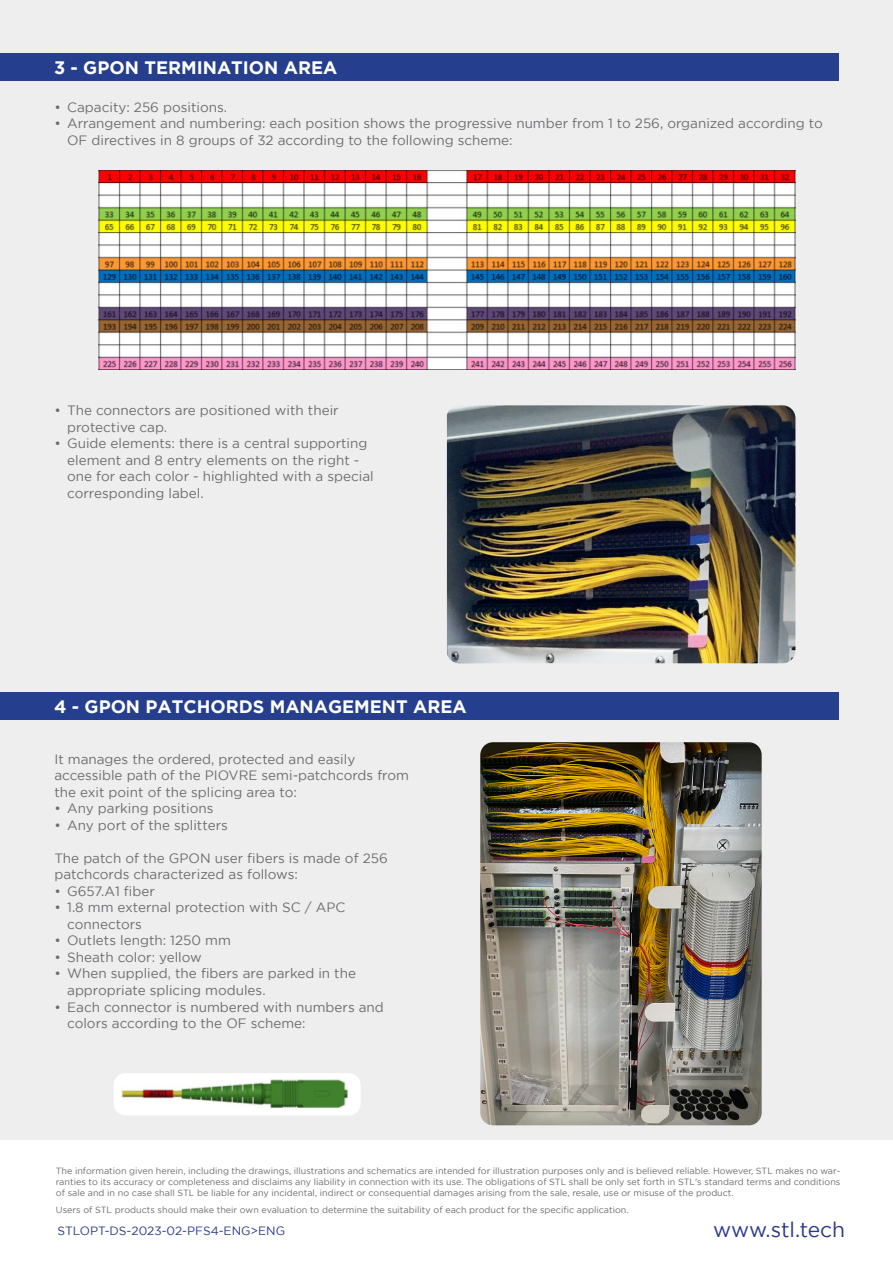
<style>
.page{position:relative;width:893px;height:1263px;background:#fff}
.page>*{position:absolute;margin:0;border:0;box-sizing:border-box;transform-origin:0 0}
.t1{font:21px "Gotham";letter-spacing:-.01em;color:#29388d}
.Paragraph_Style_1{font:700 18px "Gotham";color:#fff}
.Paragraph_Style_1-2{font:13.5px/16.5px "Gotham";color:#6c6d70}
.t2{font:12px "Gotham";color:#29388d}
.t3{font:9px/10.8px "Gotham";color:#6c6d70;text-align:justify}
</style>
<div class="page">
<div style="left:2px;top:0;width:891px;height:1140px;background:#efeeee"></div>
<div style="left:0;top:0;width:6px;height:1140px;background:#efeeee"></div>
<div style="left:0;top:54px;width:839px;height:27px;background:#253f8e"></div>
<div style="left:0;top:693px;width:839px;height:27px;background:#253f8e"></div>
<img style="left:98px;top:170px;width:697px;height:200px">
<img style="left:447px;top:405px;width:348px;height:258px">
<img style="left:480px;top:742px;width:282px;height:383px">
<img style="left:114px;top:1073px;width:247px;height:42px">
<p class="Paragraph_Style_1" style="left:54px;top:57px;width:285px">3 - GPON TERMINATION AREA</p>
<p class="Paragraph_Style_1-2" style="left:54px;top:99px;width:174px">• Capacity: 256 positions.</p>
<p class="Paragraph_Style_1-2" style="left:67px;top:115px;width:757px;text-indent:-13px">• Arrangement and numbering: each position shows the progressive number from 1 to 256, organized according to<br>OF directives in 8 groups of 32 according to the following scheme:</p>
<p class="Paragraph_Style_1-2" style="left:67px;top:402px;width:273px;text-indent:-13px">• The connectors are positioned with their protective cap.</p>
<p class="Paragraph_Style_1-2" style="left:67px;top:435px;width:308px;text-indent:-13px">• Guide elements: there is a central supporting element and 8 entry elements on the right - one for each color - highlighted with a special corresponding label.</p>
<p class="Paragraph_Style_1" style="left:54px;top:696px;width:414px">4 - GPON PATCHORDS MANAGEMENT AREA</p>
<p class="Paragraph_Style_1-2" style="left:54px;top:751px;width:356px">It manages the ordered, protected and easily accessible path of the PIOVRE semi-patchcords from the exit point of the splicing area to:</p>
<p class="Paragraph_Style_1-2" style="left:54px;top:800px;width:161px">• Any parking positions</p>
<p class="Paragraph_Style_1-2" style="left:54px;top:817px;width:175px">• Any port of the splitters</p>
<p class="Paragraph_Style_1-2" style="left:54px;top:850px;width:335px">The patch of the GPON user fibers is made of 256 patchcords characterized as follows:</p>
<p class="Paragraph_Style_1-2" style="left:54px;top:883px;width:102px">• G657.A1 fiber</p>
<p class="Paragraph_Style_1-2" style="left:67px;top:899px;width:280px;text-indent:-13px">• 1.8 mm external protection with SC / APC connectors</p>
<p class="Paragraph_Style_1-2" style="left:54px;top:932px;width:178px">• Outlets length: 1250 mm</p>
<p class="Paragraph_Style_1-2" style="left:54px;top:949px;width:149px">• Sheath color: yellow</p>
<p class="Paragraph_Style_1-2" style="left:67px;top:965px;width:290px;text-indent:-13px">• When supplied, the fibers are parked in the appropriate splicing modules.</p>
<p class="Paragraph_Style_1-2" style="left:67px;top:998px;width:318px;text-indent:-13px">• Each connector is numbered with numbers and colors according to the OF scheme:</p>
<p class="t3" style="left:56px;top:1165px;width:786px">The information given herein, including the drawings, illustrations and schematics are intended for illustration purposes only and is believed reliable. However, STL makes no war&shy;ranties to its accuracy or completeness and disclaims any liability in connection with its use. The obligations of STL shall be only set forth in STL's standard terms and conditions of sale and in no case shall STL be liable for any incidental, indirect or consequential damages arising from the sale, resale, use or misuse of the product.</p>
<p class="t3" style="left:56px;top:1204px;width:574px">Users of STL products should make their own evaluation to determine the suitability of each product for the specific application.</p>
<p class="t2" style="left:58px;top:1223px;width:229px">STLOPT-DS-2023-02-PFS4-ENG&gt;ENG</p>
<h1 class="t1" style="left:713px;top:1218px;width:133px">www.stl.tech</h1>
</div>
